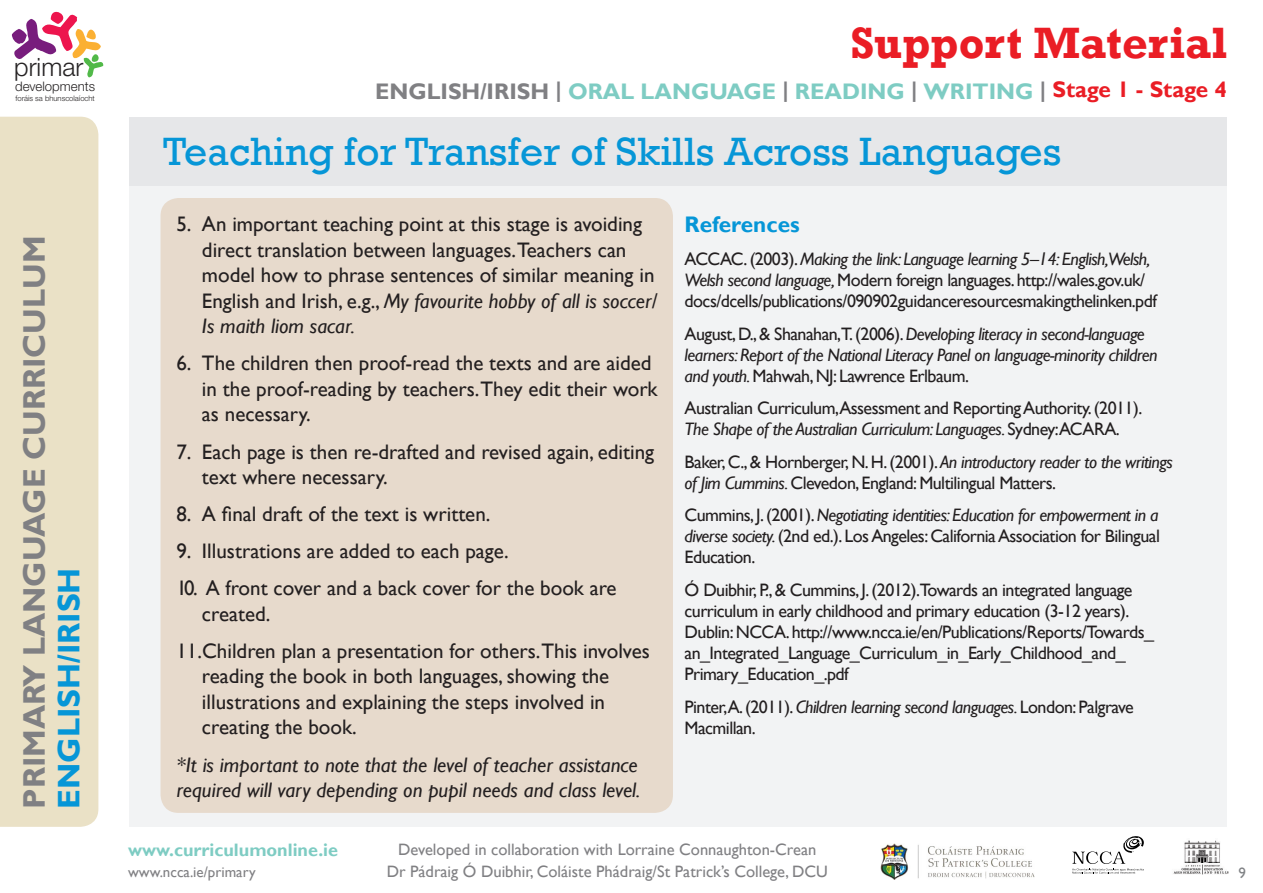
<style>
.page{position:relative;width:1263px;height:893px;background:#fff}
.page>*{position:absolute;margin:0;border:0;box-sizing:border-box;transform-origin:0 0}
.t1{font:700 45px "Rockwell";color:#ea1d25}
.t2{font:40.5px "Rockwell";color:#0696d7}
.t3{font:700 31.2px/34.5px "Gill Sans";color:#808083}
.t4{font:300 25.2px "Helvetica Neue";color:#262324}
.t5{font:700 22.5px "Gill Sans";color:#7eccc3}
.Subheading_1{font:700 22.5px "Gill Sans";color:#0696d7}
.t6{font:21px/25.5px "Gill Sans";color:#231f20}
.Subheading_1-2{font:italic 21px/25.5px "Gill Sans";color:#231f20}
.t7{font:18px/21px "Gill Sans";letter-spacing:-.03em;color:#231f20}
.t8{font:italic 18px/21px "Gill Sans";letter-spacing:-.03em;color:#231f20}
.t9{font:700 18px "Gill Sans";color:#7eccc3}
.t10{font:16.5px "Gill Sans";color:#808083}
.t11{font:15px "Gill Sans";color:#808083}
.t12{font:15px "Gill Sans";color:#808285}
.t13{font:300 13.2px "Helvetica Neue";color:#262324}
.t14{font:300 7.65px "Helvetica Neue";color:#262324}
.s1{color:#0696d7}
.s2{color:#808083}
.s3{color:#ea1d25}
.s4{font-style:italic}
.s5{font-style:normal}
</style>
<div class="page">
<div style="left:130px;top:117px;width:1097px;height:710px;background:#f2f3f4"></div>
<div style="left:130px;top:117px;width:1097px;height:68px;background:#e6e7e9"></div>
<div style="left:0;top:117px;width:98px;height:710px;background:#eae1c6"></div>
<svg style="left:12px;top:12px;width:92px;height:65px"></svg>
<svg style="left:1072px;top:836px;width:72px;height:38px"></svg>
<img style="left:1184px;top:840px;width:36px;height:23px">
<img style="left:1173px;top:864px;width:54px;height:11px">
<img style="left:880px;top:844px;width:154px;height:35px">
<div style="left:161px;top:198px;width:512px;height:615px;background:#e7dacc;border-radius:18px"></div>
<p class="t4" style="left:14px;top:52px;width:71px">primar</p>
<p class="t13" style="left:15px;top:79px;width:81px">developments</p>
<p class="t14" style="left:15px;top:93px;width:81px">foráis sa bhunscolaíocht</p>
<p class="t3" style="left:18px;top:809px;width:575px;rotate:-90deg">PRIMARY LANGUAGE CURRICULUM<br><span class="s1">ENGLISH/IRISH</span></p>
<p class="t1" style="left:850px;top:16px;width:378px">Support Material</p>
<p class="t5" style="left:375px;top:78px;width:853px"><span class="s2">ENGLISH/IRISH |</span> ORAL LANGUAGE <span class="s2">|</span> READING <span class="s2">|</span> WRITING <span class="s2">|</span> <span class="s3">Stage 1 - Stage 4</span></p>
<p class="t2" style="left:163px;top:128px;width:900px">Teaching for Transfer of Skills Across Languages</p>
<p class="t6" style="left:202px;top:212px;width:457px;text-indent:-26px">5. An important teaching point at this stage is avoiding direct translation between languages.Teachers can model how to phrase sentences of similar meaning in English and Irish, e.g., <span class="s4">My favourite hobby of all is soccer/ Is maith liom sacar.</span></p>
<p class="t6" style="left:202px;top:351px;width:457px;text-indent:-26px">6. The children then proof-read the texts and are aided in the proof-reading by teachers.They edit their work as necessary.</p>
<p class="t6" style="left:202px;top:439px;width:454px;text-indent:-26px">7. Each page is then re-drafted and revised again, editing text where necessary.</p>
<p class="t6" style="left:176px;top:502px;width:315px">8. A final draft of the text is written.</p>
<p class="t6" style="left:176px;top:539px;width:334px">9. Illustrations are added to each page.</p>
<p class="t6" style="left:202px;top:576px;width:416px;text-indent:-26px">10. A front cover and a back cover for the book are created.</p>
<p class="t6" style="left:202px;top:638px;width:449px;text-indent:-26px">11.Children plan a presentation for others.This involves reading the book in both languages, showing the illustrations and explaining the steps involved in creating the book.</p>
<p class="Subheading_1-2" style="left:176px;top:752px;width:465px">*It is important to note that the level of teacher assistance required will vary depending on pupil needs and class level.</p>
<p class="Subheading_1" style="left:685px;top:211px;width:117px">References</p>
<p class="t7" style="left:685px;top:249px;width:474px">ACCAC. (2003). <span class="s4">Making the link: Language learning 5–14: English,Welsh,<br>Welsh second language,</span> Modern foreign languages. http://wales.gov.uk/ docs/dcells/publications/090902guidanceresourcesmakingthelinken.pdf</p>
<p class="t8" style="left:685px;top:323px;width:474px"><span class="s5">August, D., &amp; Shanahan,T. (2006).</span> Developing literacy in second-language learners: Report of the National Literacy Panel on language-minority children and youth. <span class="s5">Mahwah, NJ: Lawrence Erlbaum.</span></p>
<p class="t7" style="left:685px;top:398px;width:459px">Australian Curriculum,Assessment and Reporting Authority. (2011).<br><span class="s4">The Shape of the Australian Curriculum: Languages.</span> Sydney:ACARA.</p>
<p class="t7" style="left:685px;top:452px;width:490px">Baker, C., &amp; Hornberger, N. H. (2001). <span class="s4">An introductory reader to the writings of Jim Cummins.</span> Clevedon, England: Multilingual Matters.</p>
<p class="t7" style="left:685px;top:505px;width:477px;text-align:justify">Cummins, J. (2001). <span class="s4">Negotiating identities: Education for empowerment in a diverse society.</span> (2nd ed.). Los Angeles: California Association for Bilingual Education.</p>
<p class="t7" style="left:685px;top:580px;width:471px">Ó Duibhir, P., &amp; Cummins, J. (2012).Towards an integrated language curriculum in early childhood and primary education (3-12 years).<br>Dublin: NCCA. http://www.ncca.ie/en/Publications/Reports/Towards_ an_Integrated_Language_Curriculum_in_Early_Childhood_and_ Primary_Education_.pdf</p>
<p class="t7" style="left:685px;top:696px;width:451px">Pinter,A. (2011). <span class="s4">Children learning second languages.</span> London: Palgrave<br>Macmillan.</p>
<p class="t9" style="left:128px;top:839px;width:211px">www.curriculumonline.ie</p>
<p class="t11" style="left:128px;top:863px;width:129px">www.ncca.ie/primary</p>
<p class="t12" style="left:1238px;top:864px;width:9px">9</p>
<p class="t10" style="left:398px;top:840px;width:420px">Developed in collaboration with Lorraine Connaughton-Crean</p>
<p class="t10" style="left:387px;top:862px;width:443px">Dr Pádraig Ó Duibhir, Coláiste Phádraig/St Patrick’s College, DCU</p>
</div>
